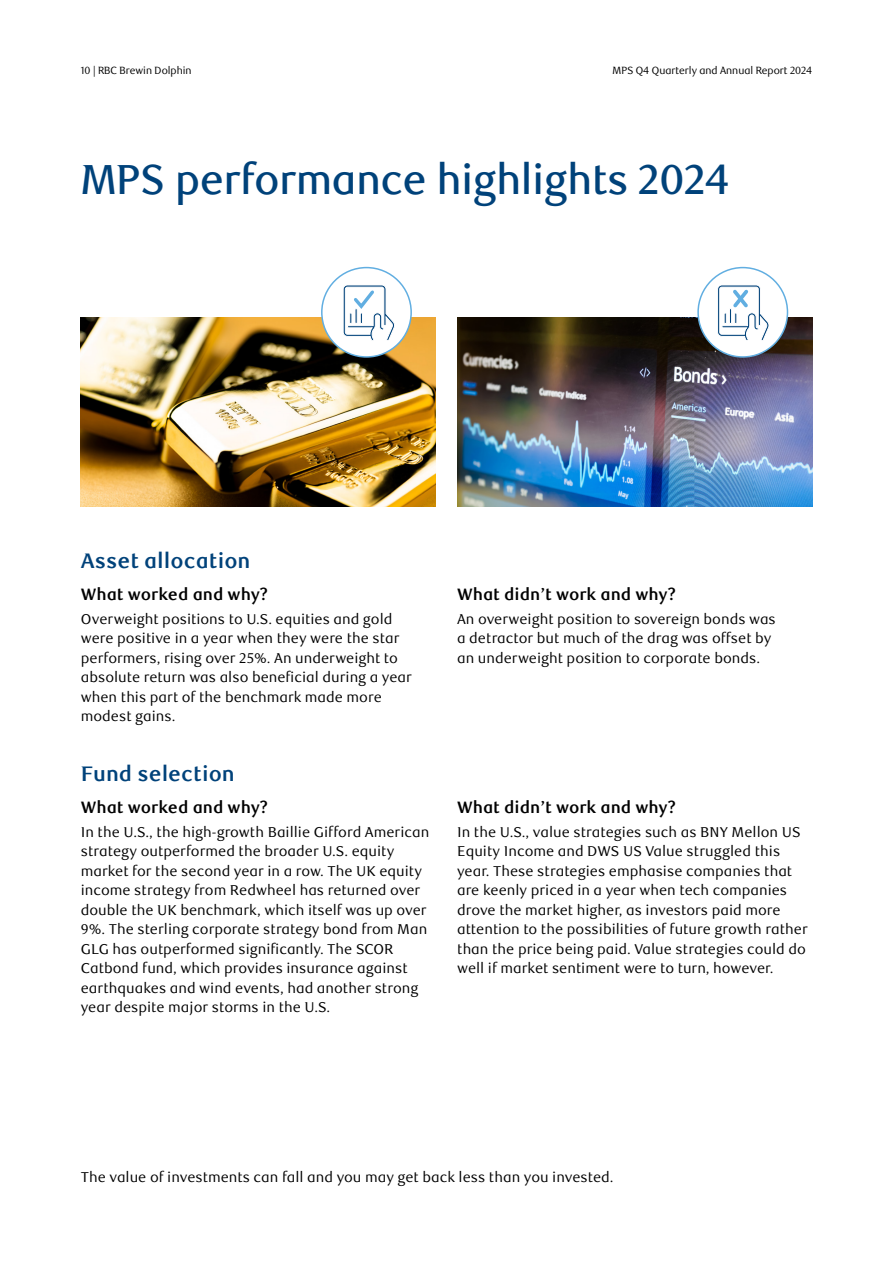
<style>
.page{position:relative;width:893px;height:1263px;background:#fff}
.page>*{position:absolute;margin:0;border:0;box-sizing:border-box;transform-origin:0 0}
.t1{font:500 42px "RBC Display";color:#00427a}
.t2{font:700 21px "RBC Text";color:#00427a}
.t3{font:700 16.5px "RBC Text";color:#000}
.t4{font:14.25px/19.5px "RBC Text";color:#000}
.t5{font:10.5px "RBC Display";color:#000}
</style>
<div class="page">
<img style="left:81px;top:318px;width:355px;height:188px">
<img style="left:457px;top:318px;width:355px;height:188px">
<div style="left:322px;top:268px;width:89px;height:89px;background:#fff;border-radius:50%"></div>
<div style="left:321px;top:267px;width:91px;height:91px;border:2px solid #61aee1;border-radius:50%"></div>
<svg style="left:343px;top:285px;width:52px;height:56px"></svg>
<div style="left:698px;top:268px;width:89px;height:89px;background:#fff;border-radius:50%"></div>
<div style="left:697px;top:267px;width:91px;height:91px;border:2px solid #61aee1;border-radius:50%"></div>
<svg style="left:717px;top:285px;width:52px;height:56px"></svg>
<p class="t5" style="left:81px;top:64px;width:112px">10 | RBC Brewin Dolphin</p>
<p class="t5" style="left:613px;top:64px;width:201px">MPS Q4 Quarterly and Annual Report 2024</p>
<h1 class="t1" style="left:81px;top:155px;width:650px">MPS performance highlights 2024</h1>
<h2 class="t2" style="left:81px;top:548px;width:171px">Asset allocation</h2>
<p class="t3" style="left:81px;top:585px;width:189px">What worked and why?</p>
<p class="t4" style="left:81px;top:610px;width:333px">Overweight positions to U.S. equities and gold were positive in a year when they were the star performers, rising over 25%. An underweight to absolute return was also beneficial during a year when this part of the benchmark made more modest gains.</p>
<h2 class="t2" style="left:81px;top:761px;width:156px">Fund selection</h2>
<p class="t3" style="left:81px;top:797px;width:189px">What worked and why?</p>
<p class="t4" style="left:81px;top:822px;width:350px">In the U.S., the high-growth Baillie Gifford American strategy outperformed the broader U.S. equity market for the second year in a row. The UK equity income strategy from Redwheel has returned over double the UK benchmark, which itself was up over 9%. The sterling corporate strategy bond from Man GLG has outperformed significantly. The SCOR Catbond fund, which provides insurance against earthquakes and wind events, had another strong year despite major storms in the U.S.</p>
<p class="t3" style="left:457px;top:585px;width:220px">What didn’t work and why?</p>
<p class="t4" style="left:457px;top:610px;width:320px">An overweight position to sovereign bonds was a detractor but much of the drag was offset by an underweight position to corporate bonds.</p>
<p class="t3" style="left:457px;top:797px;width:220px">What didn’t work and why?</p>
<p class="t4" style="left:457px;top:822px;width:352px">In the U.S., value strategies such as BNY Mellon US Equity Income and DWS US Value struggled this year. These strategies emphasise companies that are keenly priced in a year when tech companies drove the market higher, as investors paid more attention to the possibilities of future growth rather than the price being paid. Value strategies could do well if market sentiment were to turn, however.</p>
<p class="t4" style="left:81px;top:1168px;width:534px">The value of investments can fall and you may get back less than you invested.</p>
</div>
